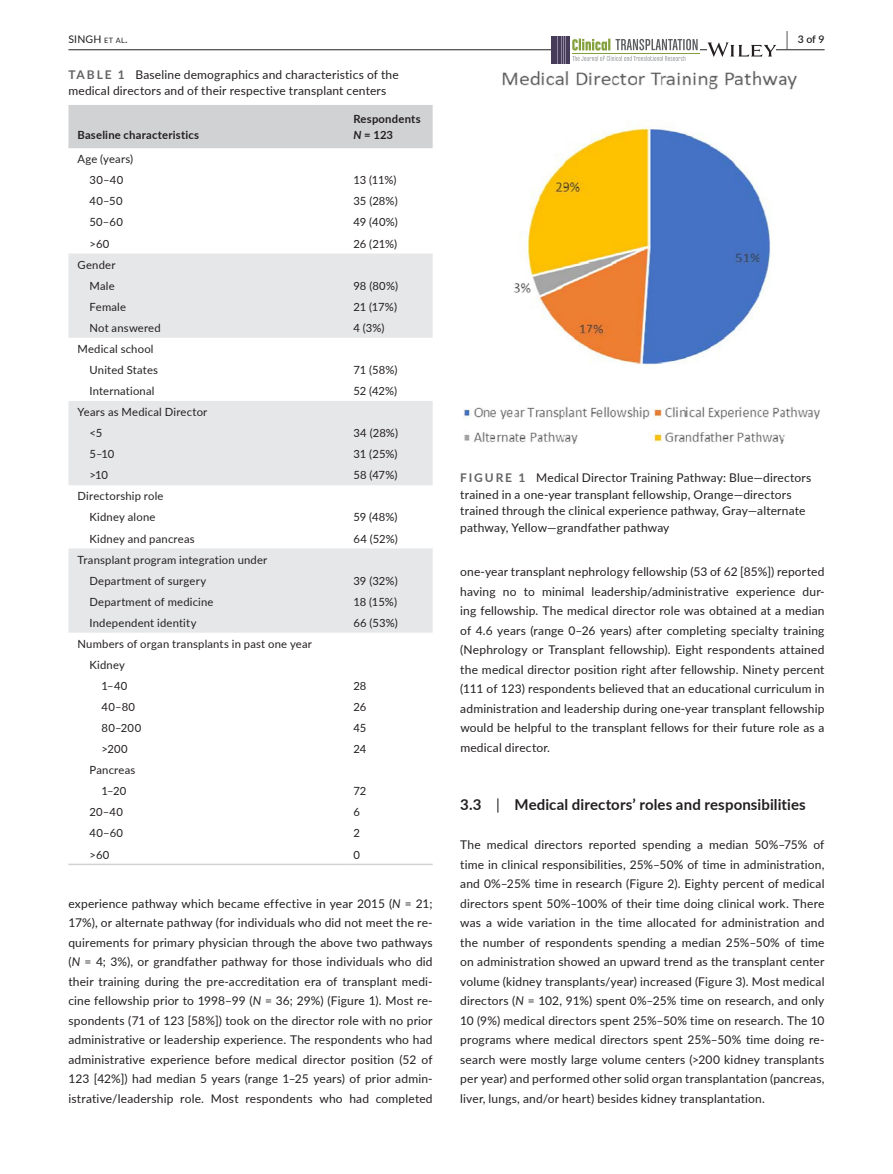
<style>
.page{position:relative;width:893px;height:1174px;background:#fff}
.page>*{position:absolute;margin:0;border:0;box-sizing:border-box;transform-origin:0 0}
.t1{font:700 15px "Lato";letter-spacing:.01em;color:#231f20}
.t2{font:12px/19.5px "Lato";letter-spacing:.015em;color:#231f20;text-align:justify}
.t3{font:11.25px/21px "Lato";letter-spacing:.015em;color:#231f20;text-align:center}
.t4{font:700 11.25px/15.8px "Lato";letter-spacing:.02em;color:#231f20}
.t5{font:10.5px "Lato";letter-spacing:.02em;color:#231f20}
.t6{font:600 10.5px "Lato";color:#231f20}
.s1{font-size:7.35px}
.s2{font-size:19.5px}
.s3{font-weight:700;color:#636366}
.s4{font-style:italic}
.s5{font-weight:400}
</style>
<div class="page">
<hr style="left:68px;top:49px;width:756px;height:1px;background:#231f20">
<div style="left:551px;top:36px;width:149px;height:27px;background:#fff"></div>
<div style="left:551px;top:36px;width:18px;height:27px;background:#463c5a"></div>
<svg style="left:561px;top:36px;width:5px;height:27px"></svg>
<hr style="left:572px;top:53px;width:128px;height:1px;background:#84a03c">
<svg style="left:572px;top:39px;width:126px;height:22px"></svg>
<svg style="left:707px;top:42px;width:69px;height:15px"></svg>
<div style="left:68px;top:105px;width:365px;height:43px;background:#d1d2d4"></div>
<svg style="left:68px;top:253px;width:365px;height:379px;fill:#e6e7e9"></svg>
<hr style="left:68px;top:863px;width:276px;height:2px;background:#d1d2d4">
<hr style="left:344px;top:863px;width:89px;height:2px;background:#d1d2d4">
<img style="left:464px;top:71px;width:356px;height:373px">
<p class="t5" style="left:68px;top:31px;width:61px">SINGH <span class="s1">et al</span>.</p>
<p class="t6" style="left:786px;top:31px;width:40px"><span class="s2">|</span> 3 of 9</p>
<p class="t2" style="left:68px;top:66px;width:332px;line-height:16.5px"><span class="s3">TABLE 1</span> Baseline demographics and characteristics of the medical directors and of their respective transplant centers</p>
<p class="t4" style="left:77px;top:126px;width:123px">Baseline characteristics</p>
<p class="t4" style="left:353px;top:111px;width:69px">Respondents<br><span class="s4">N</span> = 123</p>
<p class="t3" style="left:77px;top:148px;width:57px">Age (years)<br>30–40</p>
<p class="t3" style="left:353px;top:169px;width:45px">13 (11%)</p>
<p class="t3" style="left:89px;top:190px;width:35px">40–50</p>
<p class="t3" style="left:353px;top:190px;width:46px">35 (28%)</p>
<p class="t3" style="left:89px;top:211px;width:35px">50–60</p>
<p class="t3" style="left:353px;top:211px;width:46px">49 (40%)</p>
<p class="t3" style="left:89px;top:232px;width:21px">&gt;60</p>
<p class="t3" style="left:353px;top:232px;width:45px">26 (21%)</p>
<p class="t3" style="left:77px;top:253px;width:39px;text-align:right">Gender<br>Male</p>
<p class="t3" style="left:353px;top:275px;width:46px">98 (80%)</p>
<p class="t3" style="left:89px;top:296px;width:38px">Female</p>
<p class="t3" style="left:353px;top:296px;width:45px">21 (17%)</p>
<p class="t3" style="left:89px;top:317px;width:73px">Not answered</p>
<p class="t3" style="left:353px;top:317px;width:33px">4 (3%)</p>
<p class="t3" style="left:89px;top:338px;width:70px;text-align:left;text-indent:-12px">Medical school<br>United States</p>
<p class="t3" style="left:353px;top:359px;width:46px">71 (58%)</p>
<p class="t3" style="left:89px;top:380px;width:67px">International</p>
<p class="t3" style="left:353px;top:380px;width:45px">52 (42%)</p>
<p class="t3" style="left:89px;top:401px;width:119px;text-align:left;text-indent:-12px">Years as Medical Director &lt;5</p>
<p class="t3" style="left:353px;top:422px;width:46px">34 (28%)</p>
<p class="t3" style="left:89px;top:443px;width:26px">5–10</p>
<p class="t3" style="left:353px;top:443px;width:46px">31 (25%)</p>
<p class="t3" style="left:89px;top:464px;width:20px">&gt;10</p>
<p class="t3" style="left:353px;top:464px;width:46px">58 (47%)</p>
<p class="t3" style="left:77px;top:485px;width:88px">Directorship role<br>Kidney alone</p>
<p class="t3" style="left:353px;top:506px;width:46px">59 (48%)</p>
<p class="t3" style="left:89px;top:527px;width:107px">Kidney and pancreas</p>
<p class="t3" style="left:353px;top:527px;width:46px">64 (52%)</p>
<p class="t3" style="left:89px;top:548px;width:179px;text-align:left;text-indent:-12px">Transplant program integration under<br>Department of surgery</p>
<p class="t3" style="left:353px;top:569px;width:46px">39 (32%)</p>
<p class="t3" style="left:89px;top:590px;width:126px">Department of medicine</p>
<p class="t3" style="left:353px;top:590px;width:45px">18 (15%)</p>
<p class="t3" style="left:89px;top:611px;width:108px">Independent identity</p>
<p class="t3" style="left:353px;top:611px;width:46px">66 (53%)</p>
<p class="t3" style="left:77px;top:633px;width:236px">Numbers of organ transplants in past one year</p>
<p class="t3" style="left:89px;top:654px;width:37px">Kidney</p>
<p class="t3" style="left:101px;top:675px;width:27px">1–40</p>
<p class="t3" style="left:353px;top:675px;width:15px">28</p>
<p class="t3" style="left:101px;top:696px;width:35px">40–80</p>
<p class="t3" style="left:353px;top:696px;width:14px">26</p>
<p class="t3" style="left:101px;top:717px;width:41px">80–200</p>
<p class="t3" style="left:353px;top:717px;width:14px">45</p>
<p class="t3" style="left:101px;top:738px;width:28px">&gt;200</p>
<p class="t3" style="left:353px;top:738px;width:14px">24</p>
<p class="t3" style="left:89px;top:759px;width:47px">Pancreas<br>1–20</p>
<p class="t3" style="left:353px;top:780px;width:15px">72</p>
<p class="t3" style="left:89px;top:801px;width:35px">20–40</p>
<p class="t3" style="left:353px;top:801px;width:8px">6</p>
<p class="t3" style="left:90px;top:822px;width:35px">40–60</p>
<p class="t3" style="left:353px;top:822px;width:8px">2</p>
<p class="t3" style="left:90px;top:843px;width:21px">&gt;60</p>
<p class="t3" style="left:353px;top:843px;width:8px">0</p>
<p class="t2" style="left:68px;top:893px;width:366px">experience pathway which became effective in year 2015 (<span class="s4">N</span> = 21; 17%), or alternate pathway (for individuals who did not meet the re&shy;quirements for primary physician through the above two pathways (<span class="s4">N</span> = 4; 3%), or grandfather pathway for those individuals who did their training during the pre-accreditation era of transplant medi&shy;cine fellowship prior to 1998–99 (<span class="s4">N</span> = 36; 29%) (Figure 1). Most re&shy;spondents (71 of 123 [58%]) took on the director role with no prior administrative or leadership experience. The respondents who had administrative experience before medical director position (52 of 123 [42%]) had median 5 years (range 1–25 years) of prior admin&shy;istrative/leadership role. Most respondents who had completed</p>
<p class="t2" style="left:460px;top:469px;width:353px;line-height:16.5px;text-align:left"><span class="s3">FIGURE 1</span> Medical Director Training Pathway: Blue—directors trained in a one-year transplant fellowship, Orange—directors trained through the clinical experience pathway, Gray—alternate pathway, Yellow—grandfather pathway</p>
<p class="t2" style="left:460px;top:561px;width:366px">one-year transplant nephrology fellowship (53 of 62 [85%]) reported having no to minimal leadership/administrative experience dur&shy;ing fellowship. The medical director role was obtained at a median of 4.6 years (range 0–26 years) after completing specialty training (Nephrology or Transplant fellowship). Eight respondents attained the medical director position right after fellowship. Ninety percent (111 of 123) respondents believed that an educational curriculum in administration and leadership during one-year transplant fellowship would be helpful to the transplant fellows for their future role as a medical director.</p>
<p class="t1" style="left:460px;top:794px;width:347px">3.3 <span class="s5">|</span> Medical directors’ roles and responsibilities</p>
<p class="t2" style="left:460px;top:834px;width:366px">The medical directors reported spending a median 50%–75% of time in clinical responsibilities, 25%–50% of time in administration, and 0%–25% time in research (Figure 2). Eighty percent of medical directors spent 50%–100% of their time doing clinical work. There was a wide variation in the time allocated for administration and the number of respondents spending a median 25%–50% of time on administration showed an upward trend as the transplant center volume (kidney transplants/year) increased (Figure 3). Most medical directors (<span class="s4">N</span> = 102, 91%) spent 0%–25% time on research, and only 10 (9%) medical directors spent 25%–50% time on research. The 10 programs where medical directors spent 25%–50% time doing re&shy;search were mostly large volume centers (&gt;200 kidney transplants per year) and performed other solid organ transplantation (pancreas, liver, lungs, and/or heart) besides kidney transplantation.</p>
</div>
